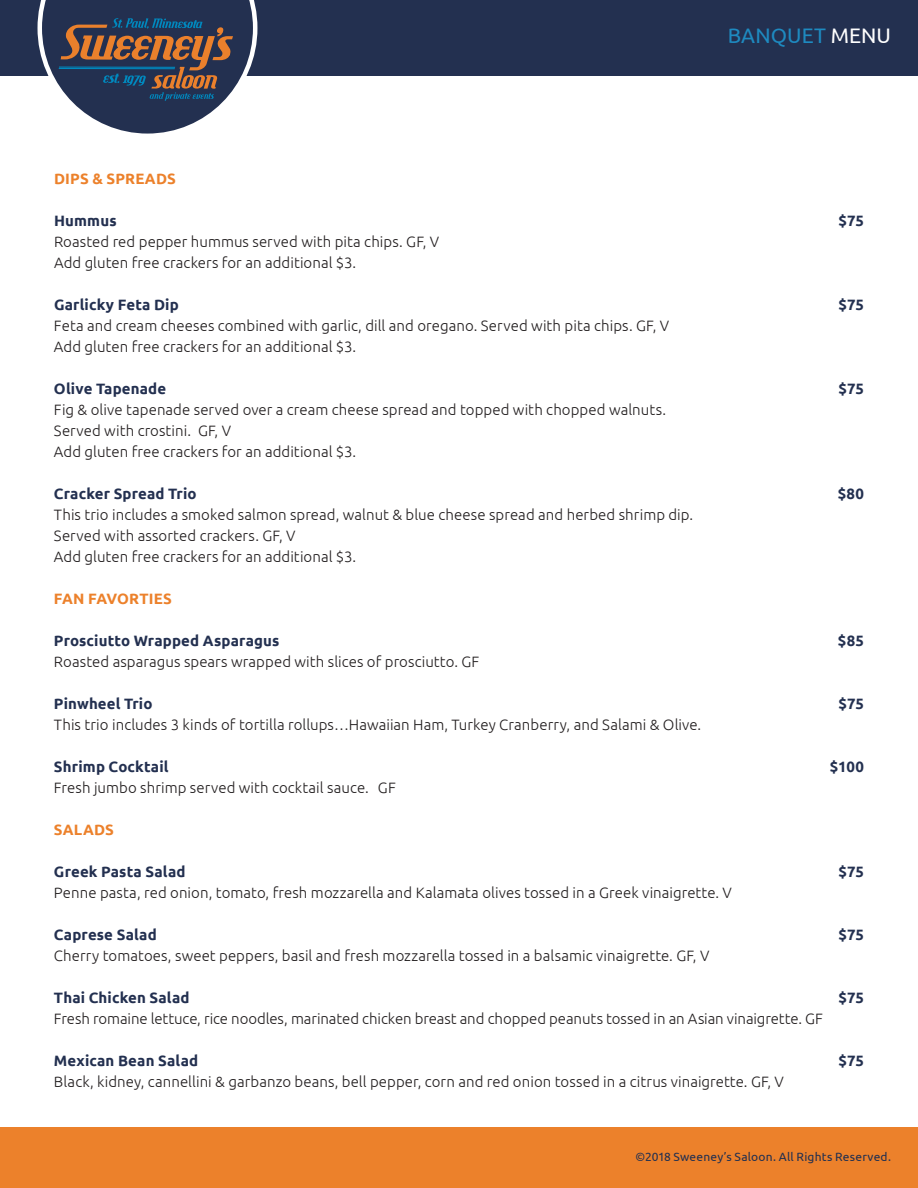
<style>
.page{position:relative;width:918px;height:1188px;background:#fff}
.page>*{position:absolute;margin:0;border:0;box-sizing:border-box;transform-origin:0 0}
.t1{font:21px "Ubuntu";letter-spacing:.005em;color:#1e8ac0}
.t2{font:300 15px/21px "Ubuntu";letter-spacing:.005em;color:#231f20}
.t3{font:700 15px "Ubuntu";letter-spacing:.01em;color:#233050}
.t4{font:700 15px "Ubuntu";letter-spacing:.01em;color:#ec812b}
.t5{font:12px "Ubuntu";letter-spacing:.015em;color:#233050}
.s1{color:#fff}
</style>
<div class="page">
<div style="left:0;top:0;width:918px;height:76px;background:#233050"></div>
<div style="left:0;top:1127px;width:918px;height:61px;background:#ec812b"></div>
<svg style="left:38px;top:0;width:219px;height:134px"></svg>
<h1 class="t1" style="left:728px;top:23px;width:165px">BANQUET <span class="s1">MENU</span></h1>
<p class="t4" style="left:54px;top:170px;width:123px">DIPS &amp; SPREADS</p>
<p class="t3" style="left:54px;top:212px;width:64px">Hummus</p>
<p class="t3" style="left:839px;top:212px;width:27px">$75</p>
<p class="t2" style="left:54px;top:231px;width:387px">Roasted red pepper hummus served with pita chips. GF, V<br>Add gluten free crackers for an additional $3.</p>
<p class="t3" style="left:54px;top:296px;width:126px">Garlicky Feta Dip</p>
<p class="t3" style="left:839px;top:296px;width:27px">$75</p>
<p class="t2" style="left:54px;top:315px;width:617px">Feta and cream cheeses combined with garlic, dill and oregano. Served with pita chips. GF, V<br>Add gluten free crackers for an additional $3.</p>
<p class="t3" style="left:54px;top:380px;width:114px">Olive Tapenade</p>
<p class="t3" style="left:839px;top:380px;width:27px">$75</p>
<p class="t2" style="left:54px;top:399px;width:614px">Fig &amp; olive tapenade served over a cream cheese spread and topped with chopped walnuts.<br>Served with crostini. GF, V<br>Add gluten free crackers for an additional $3.</p>
<p class="t3" style="left:54px;top:485px;width:144px">Cracker Spread Trio</p>
<p class="t3" style="left:838px;top:485px;width:28px">$80</p>
<p class="t2" style="left:54px;top:504px;width:641px">This trio includes a smoked salmon spread, walnut &amp; blue cheese spread and herbed shrimp dip.<br>Served with assorted crackers. GF, V<br>Add gluten free crackers for an additional $3.</p>
<p class="t4" style="left:54px;top:590px;width:119px">FAN FAVORTIES</p>
<p class="t3" style="left:54px;top:632px;width:227px">Prosciutto Wrapped Asparagus</p>
<p class="t3" style="left:838px;top:632px;width:28px">$85</p>
<p class="t2" style="left:54px;top:651px;width:427px">Roasted asparagus spears wrapped with slices of prosciutto. GF</p>
<p class="t3" style="left:54px;top:695px;width:100px">Pinwheel Trio</p>
<p class="t3" style="left:839px;top:695px;width:27px">$75</p>
<p class="t2" style="left:54px;top:714px;width:649px">This trio includes 3 kinds of tortilla rollups…Hawaiian Ham, Turkey Cranberry, and Salami &amp; Olive.</p>
<p class="t3" style="left:54px;top:758px;width:116px">Shrimp Cocktail</p>
<p class="t3" style="left:830px;top:758px;width:36px">$100</p>
<p class="t2" style="left:54px;top:777px;width:343px">Fresh jumbo shrimp served with cocktail sauce. GF</p>
<p class="t4" style="left:54px;top:821px;width:61px">SALADS</p>
<p class="t3" style="left:54px;top:863px;width:133px">Greek Pasta Salad</p>
<p class="t3" style="left:839px;top:863px;width:27px">$75</p>
<p class="t2" style="left:54px;top:882px;width:679px">Penne pasta, red onion, tomato, fresh mozzarella and Kalamata olives tossed in a Greek vinaigrette. V</p>
<p class="t3" style="left:54px;top:926px;width:104px">Caprese Salad</p>
<p class="t3" style="left:839px;top:926px;width:27px">$75</p>
<p class="t2" style="left:54px;top:945px;width:657px">Cherry tomatoes, sweet peppers, basil and fresh mozzarella tossed in a balsamic vinaigrette. GF, V</p>
<p class="t3" style="left:54px;top:989px;width:137px">Thai Chicken Salad</p>
<p class="t3" style="left:839px;top:989px;width:27px">$75</p>
<p class="t2" style="left:54px;top:1008px;width:770px">Fresh romaine lettuce, rice noodles, marinated chicken breast and chopped peanuts tossed in an Asian vinaigrette. GF</p>
<p class="t3" style="left:54px;top:1052px;width:146px">Mexican Bean Salad</p>
<p class="t3" style="left:839px;top:1052px;width:27px">$75</p>
<p class="t2" style="left:54px;top:1071px;width:732px">Black, kidney, cannellini &amp; garbanzo beans, bell pepper, corn and red onion tossed in a citrus vinaigrette. GF, V</p>
<p class="t5" style="left:635px;top:1149px;width:257px">©2018 Sweeney’s Saloon. All Rights Reserved.</p>
</div>
